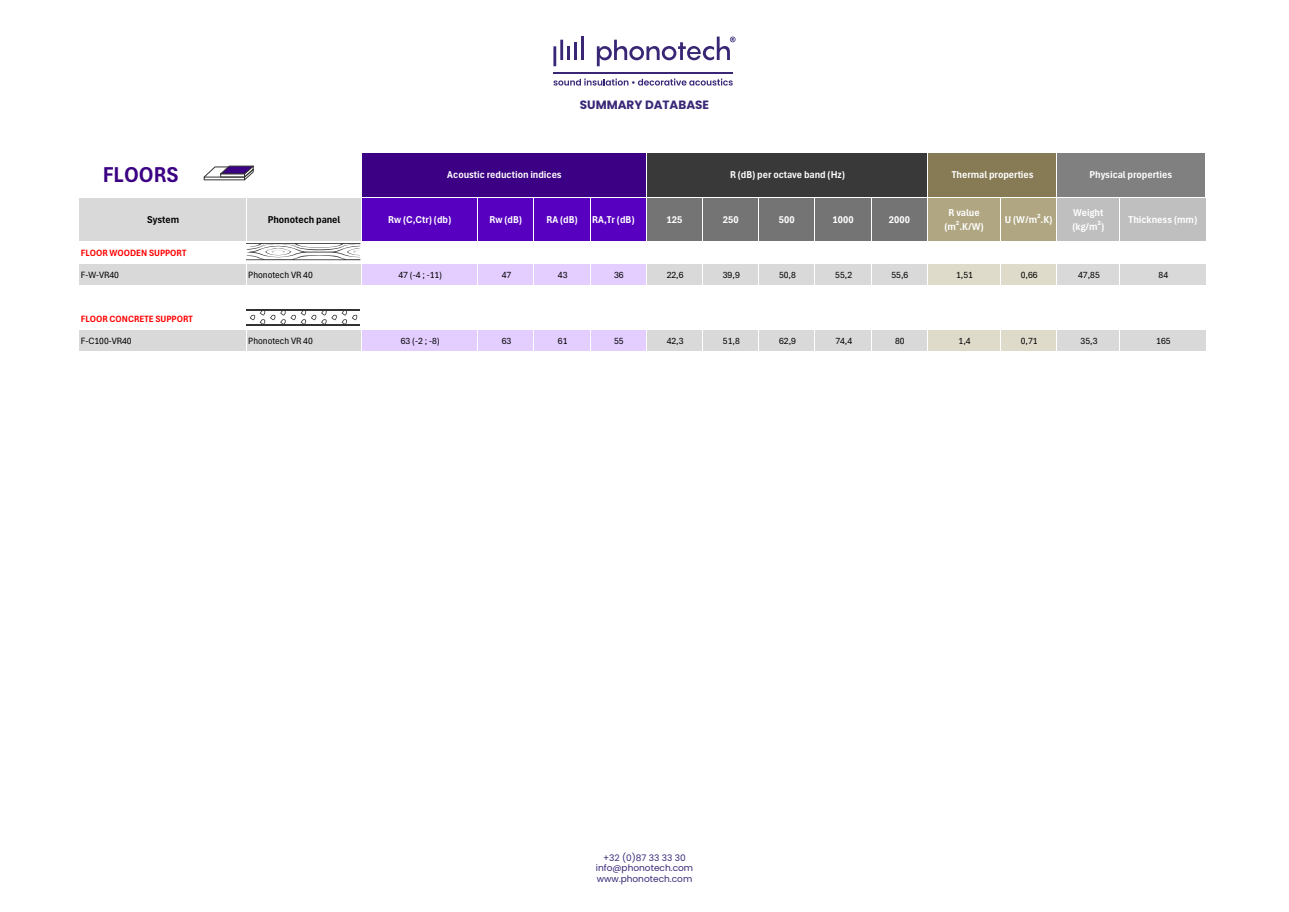
<style>
.page{position:relative;width:1289px;height:912px;background:#fff}
.page>*{position:absolute;margin:0;border:0;box-sizing:border-box;transform-origin:0 0}
.t1{font:700 condensed 22.58px "Aptos";color:#3b0083}
.t2{font:700 12px "Poppins";color:#392777}
.t3{font:700 condensed 10.5px/14.3px "Aptos";letter-spacing:-.005em;color:#fff;text-align:center}
.t4{font:700 condensed 10.5px "Aptos";letter-spacing:-.005em;color:#000}
.t5{font:condensed 9.52px "Aptos";letter-spacing:-.005em;color:#000}
.t6{font:700 condensed 9.52px "Aptos";color:#f00}
.t7{font:9px/10.8px "Poppins";color:#392777;text-align:center}
</style>
<div class="page">
<div style="left:361px;top:153px;width:285px;height:44px;background:#3b0083"></div>
<div style="left:646px;top:153px;width:281px;height:44px;background:#393939"></div>
<div style="left:927px;top:153px;width:130px;height:44px;background:#867b54"></div>
<div style="left:1057px;top:153px;width:149px;height:44px;background:#808080"></div>
<div style="left:80px;top:197px;width:282px;height:44px;background:#d9d9d9"></div>
<div style="left:361px;top:197px;width:285px;height:44px;background:#5700c0"></div>
<div style="left:646px;top:197px;width:281px;height:44px;background:#747474"></div>
<div style="left:927px;top:197px;width:130px;height:44px;background:#b0a682"></div>
<div style="left:1057px;top:197px;width:149px;height:44px;background:#bfbfbf"></div>
<div style="left:80px;top:263px;width:282px;height:22px;background:#d9d9d9"></div>
<div style="left:361px;top:263px;width:285px;height:22px;background:#e4cdff"></div>
<div style="left:646px;top:263px;width:281px;height:22px;background:#d9d9d9"></div>
<div style="left:927px;top:263px;width:130px;height:22px;background:#dfdbcb"></div>
<div style="left:1057px;top:263px;width:149px;height:22px;background:#d9d9d9"></div>
<div style="left:80px;top:329px;width:282px;height:22px;background:#d9d9d9"></div>
<div style="left:361px;top:329px;width:285px;height:22px;background:#e4cdff"></div>
<div style="left:646px;top:329px;width:281px;height:22px;background:#d9d9d9"></div>
<div style="left:927px;top:329px;width:130px;height:22px;background:#dfdbcb"></div>
<div style="left:1057px;top:329px;width:149px;height:22px;background:#d9d9d9"></div>
<hr style="left:361px;top:153px;width:1px;height:199px;background:#fff">
<hr style="left:646px;top:153px;width:1px;height:199px;background:#fff">
<hr style="left:927px;top:153px;width:1px;height:199px;background:#fff">
<hr style="left:1056px;top:153px;width:1px;height:199px;background:#fff">
<hr style="left:1205px;top:153px;width:1px;height:44px;background:#fff">
<hr style="left:246px;top:197px;width:1px;height:155px;background:#fff">
<hr style="left:477px;top:197px;width:1px;height:155px;background:#fff">
<hr style="left:533px;top:197px;width:1px;height:155px;background:#fff">
<hr style="left:590px;top:197px;width:1px;height:155px;background:#fff">
<hr style="left:702px;top:197px;width:1px;height:155px;background:#fff">
<hr style="left:758px;top:197px;width:1px;height:155px;background:#fff">
<hr style="left:814px;top:197px;width:1px;height:155px;background:#fff">
<hr style="left:871px;top:197px;width:1px;height:155px;background:#fff">
<hr style="left:1000px;top:197px;width:1px;height:155px;background:#fff">
<hr style="left:1119px;top:197px;width:1px;height:155px;background:#fff">
<hr style="left:79px;top:196px;width:1127px;height:1px;background:#fff">
<hr style="left:79px;top:263px;width:1127px;height:1px;background:#fff">
<hr style="left:79px;top:329px;width:1127px;height:1px;background:#fff">
<svg style="left:203px;top:165px;width:51px;height:16px"></svg>
<svg style="left:597px;top:37px;width:138px;height:29px"></svg>
<svg style="left:553px;top:40px;width:10px;height:26px"></svg>
<hr style="left:567px;top:46px;width:3px;height:14px;background:#392776">
<hr style="left:574px;top:42px;width:3px;height:18px;background:#392776">
<hr style="left:581px;top:37px;width:3px;height:23px;background:#392776">
<svg style="left:553px;top:78px;width:180px;height:7px"></svg>
<hr style="left:553px;top:73px;width:180px;height:1px;background:#392776">
<div style="left:245px;top:241px;width:117px;height:22px;background:linear-gradient(to right,#fff,#fff)"></div>
<svg style="left:246px;top:244px;width:114px;height:15px"></svg>
<hr style="left:246px;top:243px;width:114px;height:1px;background:#333">
<hr style="left:246px;top:259px;width:114px;height:1px;background:#333">
<svg style="left:246px;top:309px;width:114px;height:17px"></svg>
<hr style="left:247px;top:324px;width:113px;height:1px;background:#333">
<svg style="left:250px;top:310px;width:107px;height:14px"></svg>
<hr style="left:247px;top:309px;width:113px;height:1px;background:#333">
<p class="t2" style="left:580px;top:98px;width:131px">SUMMARY DATABASE</p>
<h1 class="t1" style="left:103px;top:159px;width:78px">FLOORS</h1>
<p class="t3" style="left:447px;top:167px;width:116px">Acoustic reduction indices</p>
<p class="t3" style="left:730px;top:167px;width:117px">R (dB) per octave band (Hz)</p>
<p class="t3" style="left:952px;top:167px;width:83px">Thermal properties</p>
<p class="t3" style="left:1089px;top:167px;width:84px">Physical properties</p>
<p class="t4" style="left:147px;top:212px;width:34px">System</p>
<p class="t4" style="left:268px;top:212px;width:74px">Phonotech panel</p>
<p class="t3" style="left:388px;top:212px;width:65px">Rw (C,Ctr) (db)</p>
<p class="t3" style="left:490px;top:212px;width:34px">Rw (dB)</p>
<p class="t3" style="left:546px;top:212px;width:33px">RA (dB)</p>
<p class="t3" style="left:592px;top:212px;width:44px">RA,Tr (dB)</p>
<p class="t3" style="left:666px;top:212px;width:17px">125</p>
<p class="t3" style="left:723px;top:212px;width:17px">250</p>
<p class="t3" style="left:779px;top:212px;width:17px">500</p>
<p class="t3" style="left:832px;top:212px;width:23px">1000</p>
<p class="t3" style="left:889px;top:212px;width:23px">2000</p>
<p class="t3" style="left:944px;top:205px;width:41px">R value (m².K/W)</p>
<p class="t3" style="left:1005px;top:212px;width:49px">U (W/m².K)</p>
<p class="t3" style="left:1072px;top:205px;width:33px;text-align:left">Weight (kg/m²)</p>
<p class="t3" style="left:1128px;top:212px;width:70px">Thickness (mm)</p>
<p class="t6" style="left:81px;top:246px;width:107px">FLOOR WOODEN SUPPORT</p>
<p class="t5" style="left:81px;top:268px;width:40px">F-W-VR40</p>
<p class="t5" style="left:248px;top:268px;width:66px">Phonotech VR 40</p>
<p class="t5" style="left:398px;top:268px;width:45px">47 (-4 ; -11)</p>
<p class="t5" style="left:502px;top:268px;width:11px">47</p>
<p class="t5" style="left:558px;top:268px;width:11px">43</p>
<p class="t5" style="left:614px;top:268px;width:11px">36</p>
<p class="t5" style="left:667px;top:268px;width:18px">22,6</p>
<p class="t5" style="left:723px;top:268px;width:18px">39,9</p>
<p class="t5" style="left:779px;top:268px;width:18px">50,8</p>
<p class="t5" style="left:835px;top:268px;width:18px">55,2</p>
<p class="t5" style="left:891px;top:268px;width:18px">55,6</p>
<p class="t5" style="left:956px;top:268px;width:18px">1,51</p>
<p class="t5" style="left:1021px;top:268px;width:18px">0,66</p>
<p class="t5" style="left:1078px;top:268px;width:23px">47,85</p>
<p class="t5" style="left:1158px;top:268px;width:11px">84</p>
<p class="t6" style="left:81px;top:312px;width:113px">FLOOR CONCRETE SUPPORT</p>
<p class="t5" style="left:81px;top:334px;width:52px">F-C100-VR40</p>
<p class="t5" style="left:248px;top:334px;width:66px">Phonotech VR 40</p>
<p class="t5" style="left:401px;top:334px;width:40px">63 (-2 ; -8)</p>
<p class="t5" style="left:502px;top:334px;width:11px">63</p>
<p class="t5" style="left:558px;top:334px;width:11px">61</p>
<p class="t5" style="left:614px;top:334px;width:11px">55</p>
<p class="t5" style="left:667px;top:334px;width:18px">42,3</p>
<p class="t5" style="left:723px;top:334px;width:18px">51,8</p>
<p class="t5" style="left:779px;top:334px;width:18px">62,9</p>
<p class="t5" style="left:835px;top:334px;width:18px">74,4</p>
<p class="t5" style="left:895px;top:334px;width:11px">80</p>
<p class="t5" style="left:958px;top:334px;width:14px">1,4</p>
<p class="t5" style="left:1021px;top:334px;width:18px">0,71</p>
<p class="t5" style="left:1080px;top:334px;width:18px">35,3</p>
<p class="t5" style="left:1156px;top:334px;width:16px">165</p>
<p class="t7" style="left:596px;top:851px;width:99px">+32 (0)87 33 33 30 info@phonotech.com www.phonotech.com</p>
</div>
